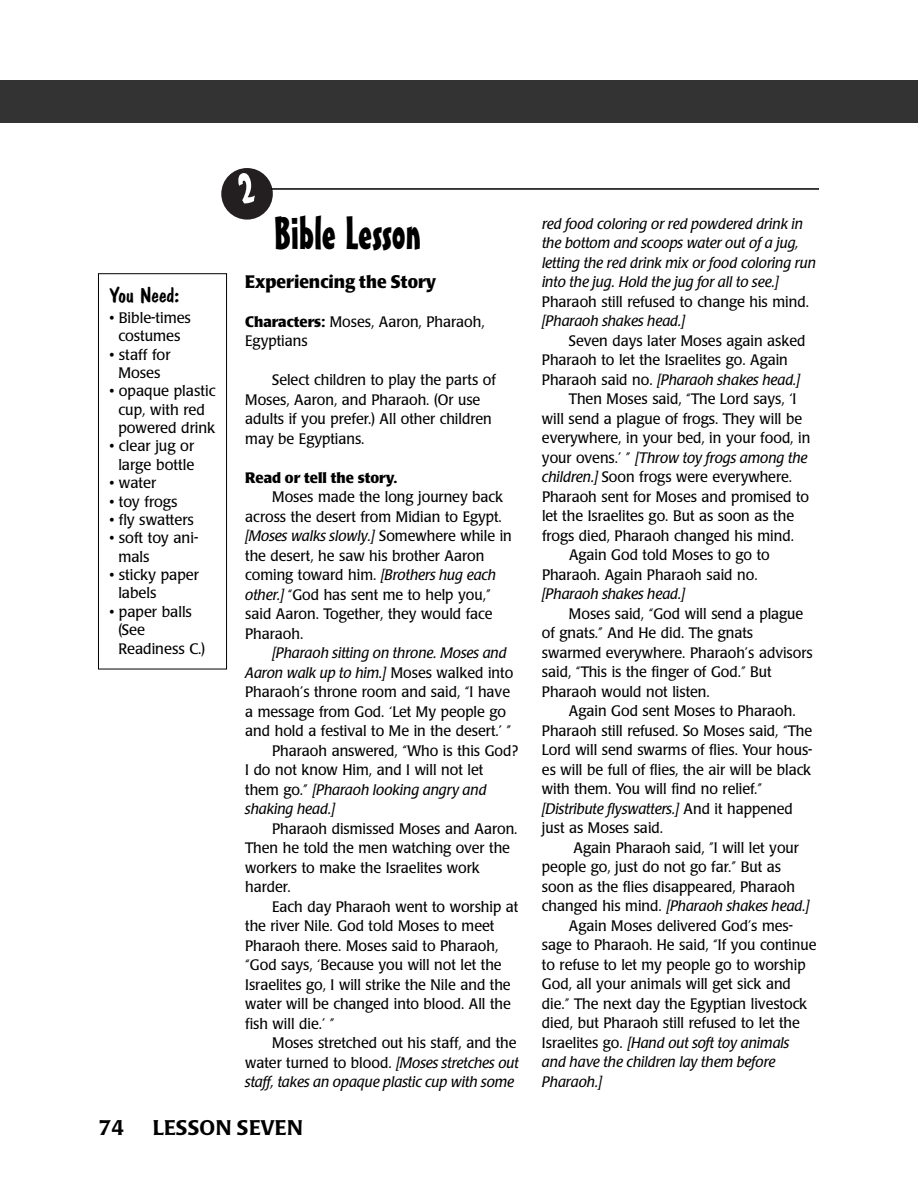
<style>
.page{position:relative;width:918px;height:1202px;background:#fff}
.page>*{position:absolute;margin:0;border:0;box-sizing:border-box;transform-origin:0 0}
.t1{font:45px "Mister Earl BT";color:#000}
.t2{font:500 21px "Poppl Laudatio";letter-spacing:.01em;color:#000}
.t3{font:21px "Dom Casual D";color:#000;scale:1.05 1}
.t4{font:700 18px "Poppl Laudatio";color:#000;scale:.95 1}
.t5{font:15px/19.5px "Poppl Laudatio";color:#000;scale:.95 1}
.t6{font:italic 15px/19.5px "Poppl Laudatio";color:#000}
.t7{font:15px/18.3px "Poppl Laudatio";color:#000}
.t8{font:700 15px "Poppl Laudatio";color:#000}
.s1{font-weight:700}
.s2{font-style:italic}
.s3{font-style:normal}
</style>
<div class="page">
<hr style="left:271px;top:188px;width:548px;height:2px;background:#000">
<div style="left:0;top:80px;width:891px;height:43px;background:#333"></div>
<div style="left:891px;top:80px;width:27px;height:43px;background:#333"></div>
<div style="left:98px;top:273px;width:129px;height:396px;border:1px solid #000"></div>
<svg style="left:221px;top:168px;width:52px;height:51px"></svg>
<h2 class="t3" style="left:109px;top:282px;width:68px">You Need:</h2>
<p class="t7" style="left:109px;top:310px;width:83px;text-align:center">• Bible-times costumes</p>
<p class="t7" style="left:109px;top:347px;width:63px;text-align:center">• staff for<br>Moses</p>
<p class="t7" style="left:118px;top:383px;width:99px;text-indent:-9px">• opaque plastic cup, with red powered drink</p>
<p class="t7" style="left:109px;top:438px;width:86px;text-align:center">• clear jug or large bottle</p>
<p class="t7" style="left:109px;top:475px;width:48px">• water</p>
<p class="t7" style="left:109px;top:493px;width:70px">• toy frogs</p>
<p class="t7" style="left:109px;top:512px;width:86px">• fly swatters</p>
<p class="t7" style="left:118px;top:530px;width:81px;text-indent:-9px">• soft toy ani&shy;mals</p>
<p class="t7" style="left:118px;top:567px;width:82px;text-indent:-9px">• sticky paper labels</p>
<p class="t7" style="left:118px;top:604px;width:88px;text-indent:-9px">• paper balls (See<br>Readiness C.)</p>
<h1 class="t1" style="left:274px;top:216px;width:149px">Bible Lesson</h1>
<p class="t4" style="left:245px;top:274px;width:203px">Experiencing the Story</p>
<p class="t5" style="left:245px;top:313px;width:254px"><span class="s1">Characters:</span> Moses, Aaron, Pharaoh,<br>Egyptians</p>
<p class="t5" style="left:245px;top:372px;width:265px;text-indent:27px">Select children to play the parts of<br>Moses, Aaron, and Pharaoh. (Or use adults if you prefer.) All other children may be Egyptians.</p>
<p class="t8" style="left:245px;top:471px;width:153px">Read or tell the story.</p>
<p class="t5" style="left:245px;top:489px;width:282px;text-indent:27px">Moses made the long journey back across the desert from Midian to Egypt. <span class="s2">[Moses walks slowly.]</span> Somewhere while in the desert, he saw his brother Aaron coming toward him. <span class="s2">[Brothers hug each other.]</span> “God has sent me to help you,” said Aaron. Together, they would face Pharaoh.</p>
<p class="t6" style="left:272px;top:645px;width:236px">[Pharaoh sitting on throne. Moses and</p>
<p class="t6" style="left:245px;top:664px;width:270px">Aaron walk up to him.] <span class="s3">Moses walked into</span></p>
<p class="t5" style="left:245px;top:684px;width:280px">Pharaoh’s throne room and said, “I have</p>
<p class="t5" style="left:245px;top:703px;width:276px">a message from God. ‘Let My people go</p>
<p class="t5" style="left:245px;top:723px;width:282px">and hold a festival to Me in the desert.’ ”</p>
<p class="t5" style="left:272px;top:742px;width:261px">Pharaoh answered, “Who is this God?</p>
<p class="t5" style="left:245px;top:762px;width:252px">I do not know Him, and I will not let</p>
<p class="t6" style="left:245px;top:781px;width:243px"><span class="s3">them go.”</span> [Pharaoh looking angry and</p>
<p class="t6" style="left:245px;top:801px;width:91px">shaking head.]</p>
<p class="t5" style="left:245px;top:820px;width:288px;text-indent:27px">Pharaoh dismissed Moses and Aaron.<br>Then he told the men watching over the workers to make the Israelites work harder.</p>
<p class="t5" style="left:245px;top:898px;width:289px;text-indent:27px">Each day Pharaoh went to worship at the river Nile. God told Moses to meet Pharaoh there. Moses said to Pharaoh, “God says, ‘Because you will not let the Israelites go, I will strike the Nile and the water will be changed into blood. All the fish will die.’ ”</p>
<p class="t6" style="left:245px;top:1035px;width:275px;text-indent:27px"><span class="s3">Moses stretched out his staff, and the water turned to blood.</span> [Moses stretches out staff, takes an opaque plastic cup with some</p>
<h2 class="t2" style="left:99px;top:1119px;width:27px">74</h2>
<h2 class="t2" style="left:153px;top:1119px;width:152px">LESSON SEVEN</h2>
<p class="t6" style="left:542px;top:215px;width:275px">red food coloring or red powdered drink in the bottom and scoops water out of a jug, letting the red drink mix or food coloring run into the jug. Hold the jug for all to see.]</p>
<p class="t5" style="left:542px;top:293px;width:283px">Pharaoh still refused to change his mind.</p>
<p class="t6" style="left:542px;top:313px;width:145px">[Pharaoh shakes head.]</p>
<p class="t5" style="left:569px;top:332px;width:251px">Seven days later Moses again asked</p>
<p class="t5" style="left:542px;top:351px;width:260px">Pharaoh to let the Israelites go. Again</p>
<p class="t6" style="left:542px;top:371px;width:260px"><span class="s3">Pharaoh said no.</span> [Pharaoh shakes head.]</p>
<p class="t5" style="left:569px;top:390px;width:241px">Then Moses said, “The Lord says, ‘I</p>
<p class="t5" style="left:542px;top:410px;width:275px">will send a plague of frogs. They will be</p>
<p class="t5" style="left:542px;top:429px;width:284px">everywhere, in your bed, in your food, in</p>
<p class="t6" style="left:542px;top:449px;width:267px"><span class="s3">your ovens.’ ”</span> [Throw toy frogs among the</p>
<p class="t5" style="left:542px;top:468px;width:265px"><span class="s2">children.]</span> Soon frogs were everywhere.</p>
<p class="t5" style="left:542px;top:488px;width:283px">Pharaoh sent for Moses and promised to</p>
<p class="t5" style="left:542px;top:507px;width:267px">let the Israelites go. But as soon as the</p>
<p class="t5" style="left:542px;top:527px;width:267px">frogs died, Pharaoh changed his mind.</p>
<p class="t5" style="left:569px;top:546px;width:213px">Again God told Moses to go to</p>
<p class="t5" style="left:542px;top:566px;width:228px">Pharaoh. Again Pharaoh said no.</p>
<p class="t6" style="left:542px;top:586px;width:145px">[Pharaoh shakes head.]</p>
<p class="t5" style="left:542px;top:605px;width:287px;text-indent:27px">Moses said, “God will send a plague of gnats.” And He did. The gnats swarmed everywhere. Pharaoh’s advisors said, “This is the finger of God.” But Pharaoh would not listen.</p>
<p class="t5" style="left:542px;top:702px;width:286px;text-indent:27px">Again God sent Moses to Pharaoh.<br>Pharaoh still refused. So Moses said, “The Lord will send swarms of flies. Your hous&shy;es will be full of flies, the air will be black with them. You will find no relief.” <span class="s2">[Distribute flyswatters.]</span> And it happened just as Moses said.</p>
<p class="t5" style="left:574px;top:839px;width:239px">Again Pharaoh said, ”I will let your</p>
<p class="t5" style="left:542px;top:858px;width:253px">people go, just do not go far.” But as</p>
<p class="t5" style="left:542px;top:878px;width:268px">soon as the flies disappeared, Pharaoh</p>
<p class="t6" style="left:542px;top:898px;width:269px"><span class="s3">changed his mind.</span> [Pharaoh shakes head.]</p>
<p class="t5" style="left:569px;top:917px;width:237px">Again Moses delivered God’s mes-</p>
<p class="t5" style="left:542px;top:936px;width:290px">sage to Pharaoh. He said, “If you continue</p>
<p class="t5" style="left:542px;top:956px;width:279px">to refuse to let my people go to worship</p>
<p class="t5" style="left:542px;top:975px;width:264px">God, all your animals will get sick and</p>
<p class="t5" style="left:542px;top:995px;width:281px">die.” The next day the Egyptian livestock</p>
<p class="t5" style="left:542px;top:1014px;width:273px">died, but Pharaoh still refused to let the</p>
<p class="t6" style="left:542px;top:1034px;width:249px"><span class="s3">Israelites go.</span> [Hand out soft toy animals</p>
<p class="t6" style="left:542px;top:1054px;width:235px">and have the children lay them before</p>
<p class="t6" style="left:542px;top:1073px;width:62px">Pharaoh.]</p>
</div>
